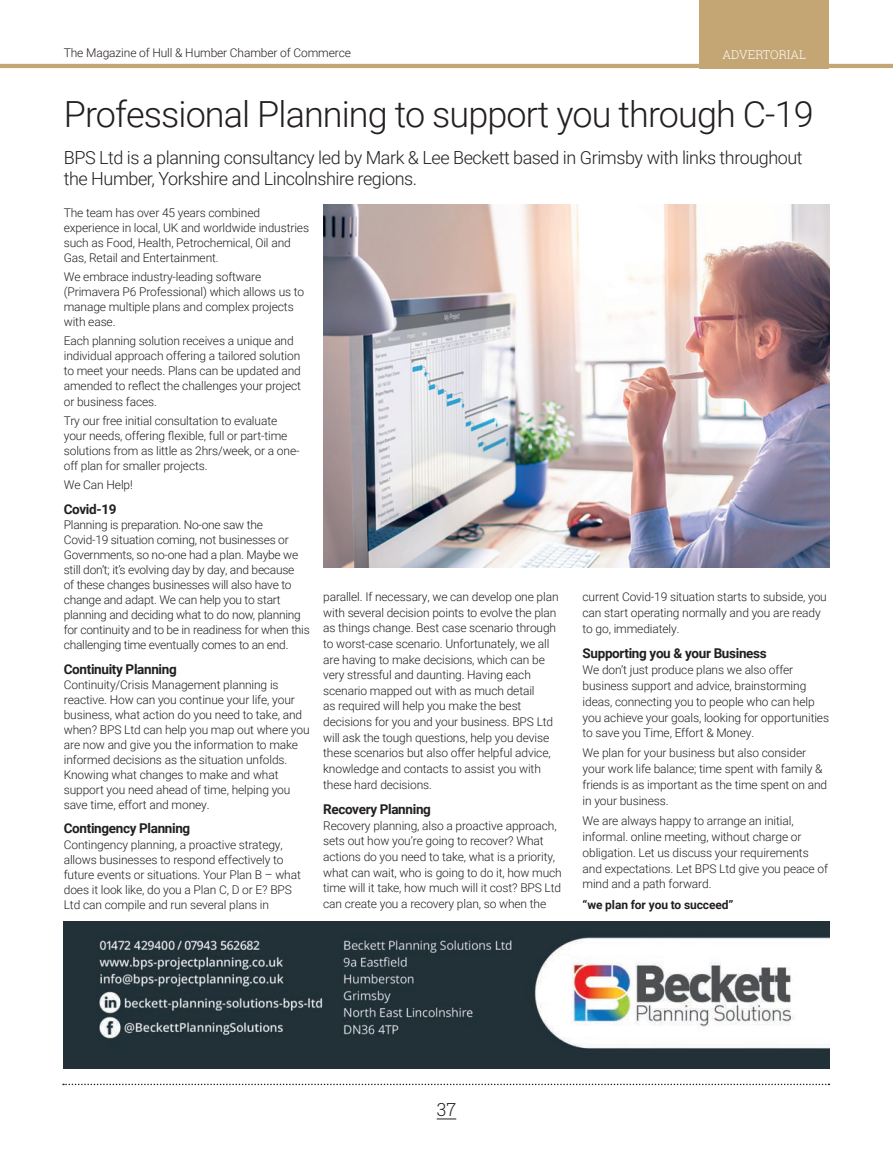
<style>
.page{position:relative;width:893px;height:1149px;background:#fff}
.page>*{position:absolute;margin:0;border:0;box-sizing:border-box;transform-origin:0 0}
.t1{font:300 36px "Roboto";letter-spacing:-.025em;color:#231f20}
.t2{font:300 18px/21.6px "Roboto";letter-spacing:-.025em;color:#231f20}
.t3{font:300 18px "Roboto Slab";color:#231f20}
.t4{font:700 13.5px "Roboto";letter-spacing:-.025em;color:#231f20}
.t5{font:300 12px/15px "Roboto";letter-spacing:-.01em;color:#231f20}
.t6{font:700 12px "Roboto";letter-spacing:-.01em;color:#231f20}
.t7{font:300 12px "Roboto Slab";color:#fff}
</style>
<div class="page">
<svg style="left:437px;top:1118px;width:19px;height:1px"></svg>
<svg style="left:63px;top:1083px;width:766px;height:1px"></svg>
<hr style="left:0;top:64px;width:893px;height:4px;background:#c4a674">
<img style="left:323px;top:204px;width:506px;height:363px">
<img style="left:64px;top:921px;width:765px;height:146px">
<div style="left:699px;top:0;width:130px;height:68px;background:#c4a674"></div>
<p class="t5" style="left:64px;top:45px;width:289px">The Magazine of Hull &amp; Humber Chamber of Commerce</p>
<p class="t7" style="left:722px;top:46px;width:85px">ADVERTORIAL</p>
<h1 class="t1" style="left:64px;top:89px;width:751px">Professional Planning to support you through C-19</h1>
<h2 class="t2" style="left:64px;top:146px;width:740px">BPS Ltd is a planning consultancy led by Mark &amp; Lee Beckett based in Grimsby with links throughout the Humber, Yorkshire and Lincolnshire regions.</h2>
<p class="t5" style="left:64px;top:204px;width:247px">The team has over 45 years combined experience in local, UK and worldwide industries such as Food, Health, Petrochemical, Oil and Gas, Retail and Entertainment.</p>
<p class="t5" style="left:64px;top:269px;width:242px">We embrace industry-leading software (Primavera P6 Professional) which allows us to manage multiple plans and complex projects with ease.</p>
<p class="t5" style="left:64px;top:333px;width:239px">Each planning solution receives a unique and individual approach offering a tailored solution to meet your needs. Plans can be updated and amended to reflect the challenges your project or business faces.</p>
<p class="t5" style="left:64px;top:412px;width:237px">Try our free initial consultation to evaluate your needs, offering flexible, full or part-time solutions from as little as 2hrs/week, or a one&shy;off plan for smaller projects.</p>
<p class="t5" style="left:64px;top:476px;width:71px">We Can Help!</p>
<p class="t4" style="left:64px;top:499px;width:54px">Covid-19</p>
<p class="t5" style="left:64px;top:516px;width:248px">Planning is preparation. No-one saw the Covid-19 situation coming, not businesses or Governments, so no-one had a plan. Maybe we still don’t; it’s evolving day by day, and because<br>of these changes businesses will also have to change and adapt. We can help you to start planning and deciding what to do now, planning for continuity and to be in readiness for when this challenging time eventually comes to an end.</p>
<p class="t4" style="left:64px;top:659px;width:114px">Continuity Planning</p>
<p class="t5" style="left:64px;top:676px;width:247px">Continuity/Crisis Management planning is reactive. How can you continue your life, your business, what action do you need to take, and when? BPS Ltd can help you map out where you are now and give you the information to make informed decisions as the situation unfolds.<br>Knowing what changes to make and what support you need ahead of time, helping you save time, effort and money.</p>
<p class="t4" style="left:64px;top:819px;width:128px">Contingency Planning</p>
<p class="t5" style="left:64px;top:836px;width:239px">Contingency planning, a proactive strategy, allows businesses to respond effectively to future events or situations. Your Plan B – what does it look like, do you a Plan C, D or E? BPS Ltd can compile and run several plans in</p>
<p class="t5" style="left:323px;top:588px;width:237px;line-height:15.6px">parallel. If necessary, we can develop one plan with several decision points to evolve the plan as things change. Best case scenario through to worst-case scenario. Unfortunately, we all are having to make decisions, which can be very stressful and daunting. Having each scenario mapped out with as much detail<br>as required will help you make the best decisions for you and your business. BPS Ltd will ask the tough questions, help you devise these scenarios but also offer helpful advice, knowledge and contacts to assist you with these hard decisions.</p>
<p class="t4" style="left:323px;top:799px;width:109px">Recovery Planning</p>
<p class="t5" style="left:323px;top:817px;width:240px;line-height:15.6px">Recovery planning, also a proactive approach, sets out how you’re going to recover? What actions do you need to take, what is a priority, what can wait, who is going to do it, how much time will it take, how much will it cost? BPS Ltd can create you a recovery plan, so when the</p>
<p class="t5" style="left:583px;top:588px;width:246px;line-height:15.9px">current Covid-19 situation starts to subside, you can start operating normally and you are ready to go, immediately.</p>
<p class="t4" style="left:583px;top:643px;width:186px">Supporting you &amp; your Business</p>
<p class="t5" style="left:583px;top:661px;width:248px;line-height:15.9px">We don’t just produce plans we also offer business support and advice, brainstorming ideas, connecting you to people who can help you achieve your goals, looking for opportunities to save you Time, Effort &amp; Money.</p>
<p class="t5" style="left:583px;top:744px;width:246px;line-height:15.9px">We plan for your business but also consider your work life balance; time spent with family &amp; friends is as important as the time spent on and in your business.</p>
<p class="t5" style="left:583px;top:812px;width:247px;line-height:15.9px">We are always happy to arrange an initial, informal. online meeting, without charge or obligation. Let us discuss your requirements and expectations. Let BPS Ltd give you peace of mind and a path forward.</p>
<p class="t6" style="left:583px;top:895px;width:152px">“we plan for you to succeed”</p>
<h2 class="t3" style="left:437px;top:1096px;width:21px">37</h2>
</div>
